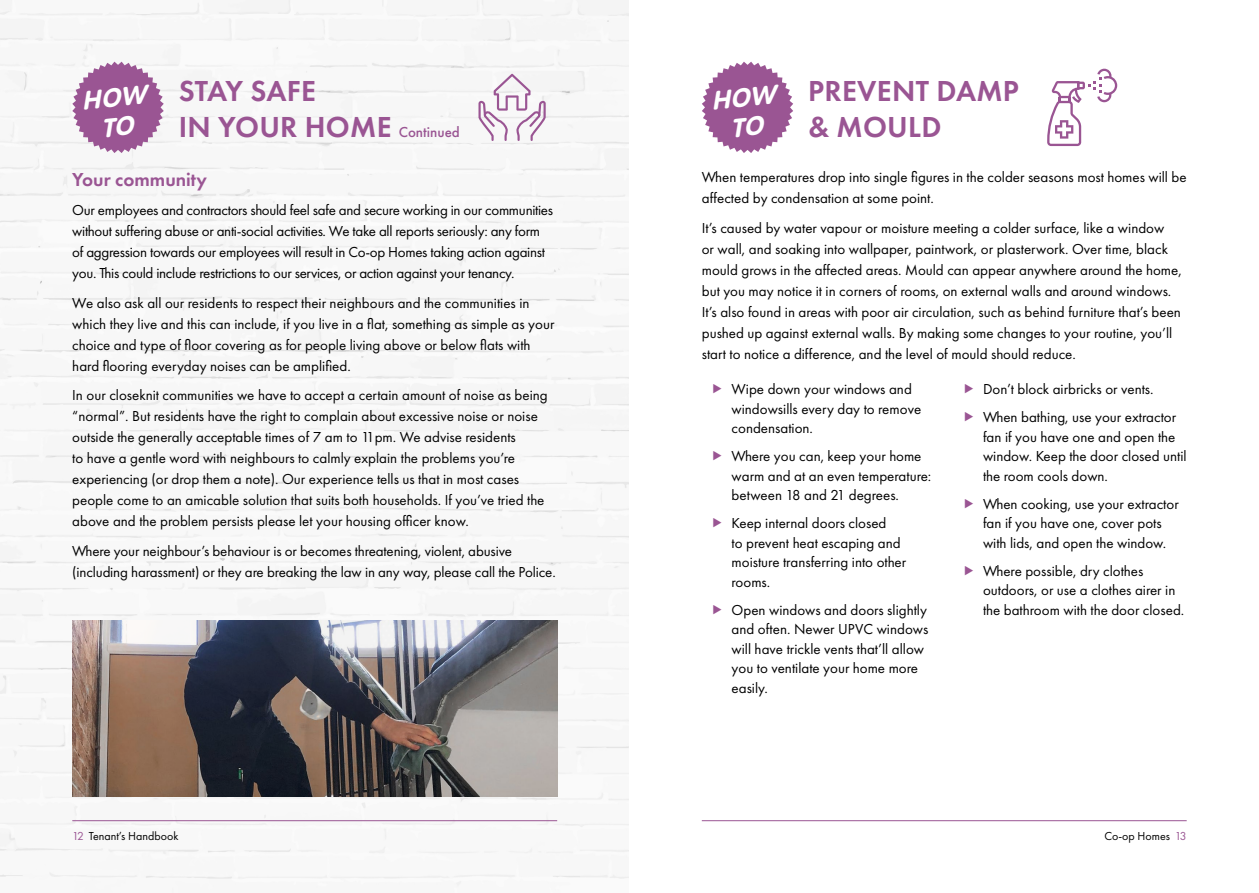
<style>
.page{position:relative;width:1259px;height:893px;background:#fff}
.page>*{position:absolute;margin:0;border:0;box-sizing:border-box;transform-origin:0 0}
.t1{font:600 30px/36px "Futura PT";letter-spacing:.01em;color:#9a5593}
.t2{font:italic 600 25.5px/29.5px "Urbane Rounded";color:#fff;text-align:center}
.t3{font:600 19.5px "Futura PT";color:#9a5593}
.t4{font:15px/21px "Futura PT";color:#000}
.t5{font:15px/21px "Futura PT";letter-spacing:-.02em;color:#000}
.t6{font:12px "Futura PT";color:#000}
.s1{font-weight:500;font-size:15px}
.s2{color:#9a5593}
</style>
<div class="page">
<img style="left:0;top:0;width:629px;height:886px">
<hr style="left:72px;top:820px;width:485px;height:1px;background:#9a5593">
<hr style="left:702px;top:820px;width:484px;height:1px;background:#9a5593">
<svg style="left:72px;top:62px;width:92px;height:91px"></svg>
<svg style="left:478px;top:74px;width:68px;height:67px"></svg>
<svg style="left:702px;top:62px;width:91px;height:91px"></svg>
<svg style="left:1047px;top:69px;width:70px;height:77px"></svg>
<img style="left:72px;top:621px;width:485px;height:175px">
<h2 class="t2" style="left:80px;top:86px;width:66px;rotate:-6deg">HOW<br>TO</h2>
<h1 class="t1" style="left:179px;top:72px;width:283px">STAY SAFE<br>IN YOUR HOME <span class="s1">Continued</span></h1>
<h3 class="t3" style="left:72px;top:167px;width:136px">Your community</h3>
<p class="t5" style="left:72px;top:200px;width:482px">Our employees and contractors should feel safe and secure working in our communities without suffering abuse or anti-social activities. We take all reports seriously: any form of aggression towards our employees will result in Co-op Homes taking action against you. This could include restrictions to our services, or action against your tenancy.</p>
<p class="t4" style="left:72px;top:292px;width:483px">We also ask all our residents to respect their neighbours and the communities in which they live and this can include, if you live in a flat, something as simple as your choice and type of floor covering as for people living above or below flats with hard flooring everyday noises can be amplified.</p>
<p class="t4" style="left:72px;top:385px;width:477px">In our closeknit communities we have to accept a certain amount of noise as being “normal”. But residents have the right to complain about excessive noise or noise outside the generally acceptable times of 7 am to 11pm. We advise residents<br>to have a gentle word with neighbours to calmly explain the problems you’re experiencing (or drop them a note). Our experience tells us that in most cases people come to an amicable solution that suits both households. If you’ve tried the above and the problem persists please let your housing officer know.</p>
<p class="t4" style="left:72px;top:540px;width:485px">Where your neighbour’s behaviour is or becomes threatening, violent, abusive (including harassment) or they are breaking the law in any way, please call the Police.</p>
<h2 class="t2" style="left:709px;top:86px;width:66px;rotate:-6deg">HOW<br>TO</h2>
<h1 class="t1" style="left:808px;top:72px;width:212px">PREVENT DAMP &amp; MOULD</h1>
<p class="t4" style="left:702px;top:167px;width:486px">When temperatures drop into single figures in the colder seasons most homes will be affected by condensation at some point.</p>
<p class="t4" style="left:702px;top:217px;width:481px">It’s caused by water vapour or moisture meeting a colder surface, like a window<br>or wall, and soaking into wallpaper, paintwork, or plasterwork. Over time, black mould grows in the affected areas. Mould can appear anywhere around the home, but you may notice it in corners of rooms, on external walls and around windows.<br>It’s also found in areas with poor air circulation, such as behind furniture that’s been pushed up against external walls. By making some changes to your routine, you’ll start to notice a difference, and the level of mould should reduce.</p>
<p class="t4" style="left:731px;top:379px;width:191px;line-height:19.5px">Wipe down your windows and windowsills every day to remove condensation.</p>
<p class="t4" style="left:731px;top:446px;width:201px;line-height:19.5px">Where you can, keep your home warm and at an even temperature: between 18 and 21 degrees.</p>
<p class="t4" style="left:731px;top:513px;width:176px;line-height:19.5px">Keep internal doors closed<br>to prevent heat escaping and moisture transferring into other rooms.</p>
<p class="t4" style="left:731px;top:600px;width:198px;line-height:19.5px">Open windows and doors slightly and often. Newer UPVC windows will have trickle vents that’ll allow you to ventilate your home more easily.</p>
<p class="t4" style="left:983px;top:375px;width:195px;line-height:28px">Don’t block airbricks or vents.<br>When bathing, use your extractor</p>
<p class="t4" style="left:983px;top:427px;width:205px;line-height:19.5px">fan if you have one and open the window. Keep the door closed until the room cools down.</p>
<p class="t4" style="left:983px;top:494px;width:197px;line-height:19.5px">When cooking, use your extractor fan if you have one, cover pots with lids, and open the window.</p>
<p class="t4" style="left:983px;top:561px;width:203px;line-height:19.5px">Where possible, dry clothes outdoors, or use a clothes airer in the bathroom with the door closed.</p>
<p class="t6" style="left:72px;top:829px;width:108px"><span class="s2">12</span> Tenant’s Handbook</p>
<p class="t6" style="left:1104px;top:829px;width:84px">Co-op Homes <span class="s2">13</span></p>
</div>
